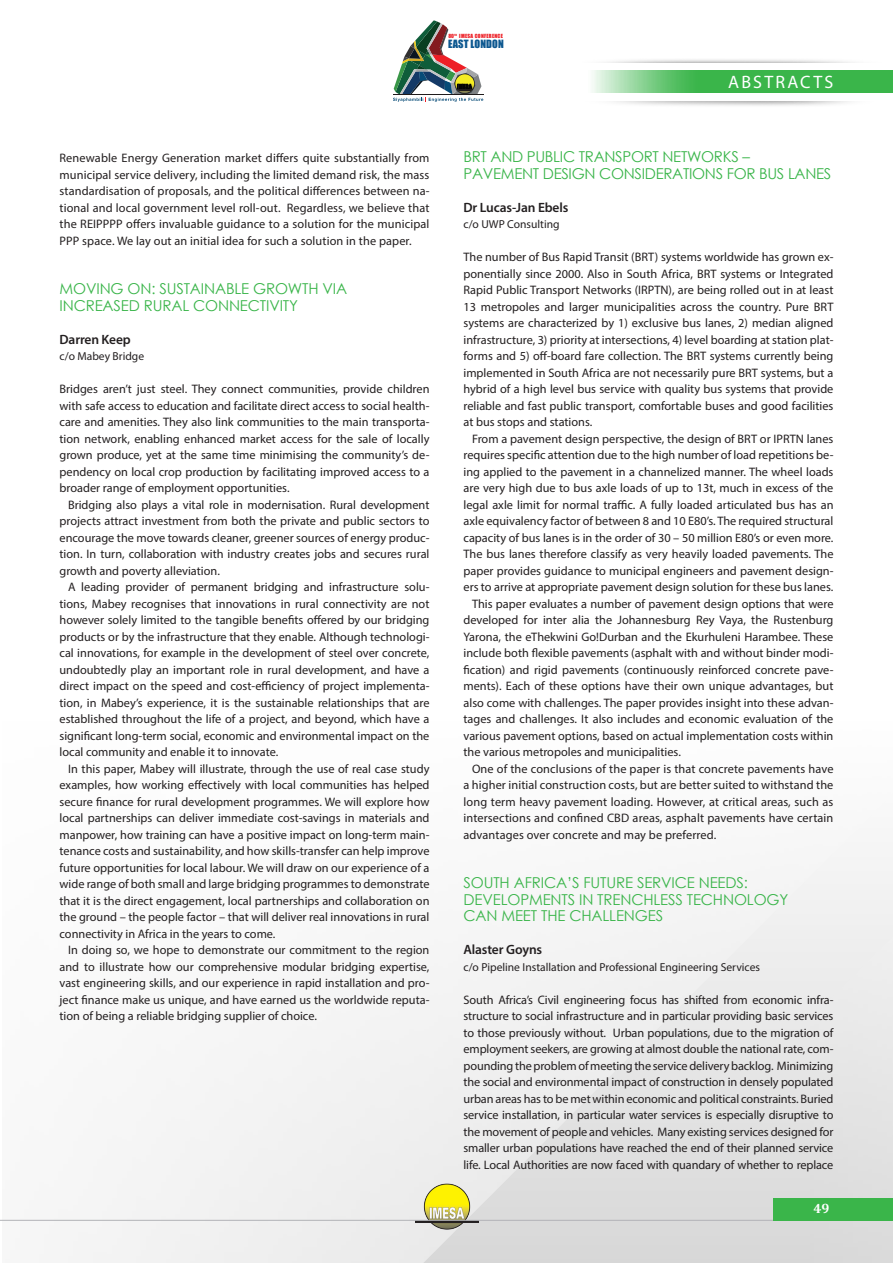
<style>
.page{position:relative;width:893px;height:1263px;background:#fff}
.page>*{position:absolute;margin:0;border:0;box-sizing:border-box;transform-origin:0 0}
.Body{font:18px "Myriad Pro";letter-spacing:.12em;color:#fff}
.Body_no_indent{font:15px/16.5px "Century Gothic";letter-spacing:-.01em;color:#3ab54a}
.Body_no_indent-2{font:600 13.5px "Myriad Pro";letter-spacing:-.01em;color:#231f20}
.t1{font:700 13.5px "Cambria";color:#fff}
.Body_no_indent-3{font:12.3px/16.5px "Myriad Pro";color:#231f20;text-align:justify}
.Body_no_indent-4{font:11.55px "Myriad Pro";color:#231f20}
.t2{font:10.5px "Impact";letter-spacing:.01em;color:#0d5890}
.t3{font:5.25px "Impact";letter-spacing:.05em;color:#ed1f26}
.t4{font:2.7px "Impact";color:#ed1f26}
</style>
<div class="page">
<hr style="left:393px;top:94px;width:91px;height:1px;background:#201c1d">
<img style="left:393px;top:20px;width:90px;height:82px">
<svg style="left:0;top:876px;width:810px;height:387px;fill:#f3f3f3"></svg>
<svg style="left:810px;top:855px;width:83px;height:408px;fill:#e8e8e8"></svg>
<img style="left:416px;top:1183px;width:62px;height:46px">
<hr style="left:0;top:1220px;width:850px;height:1px;background:#b2b3b7">
<div style="left:774px;top:1198px;width:119px;height:22px;background:#3ab54a"></div>
<svg style="left:592px;top:71px;width:301px;height:22px;background:#56bf64"></svg>
<p class="t3" style="left:448px;top:32px;width:56px">80 IMESA CONFERENCE</p>
<p class="t4" style="left:454px;top:33px;width:4px">TH</p>
<p class="t2" style="left:448px;top:36px;width:57px">EAST LONDON</p>
<p class="Body" style="left:728px;top:71px;width:107px">ABSTRACTS</p>
<p class="Body_no_indent-3" style="left:60px;top:150px;width:371px">Renewable Energy Generation market differs quite substantially from municipal service delivery, including the limited demand risk, the mass standardisation of proposals, and the political differences between na&shy;tional and local government level roll-out. Regardless, we believe that the REIPPPP offers invaluable guidance to a solution for the municipal PPP space. We lay out an initial idea for such a solution in the paper.</p>
<p class="Body_no_indent" style="left:60px;top:280px;width:289px">MOVING ON: SUSTAINABLE GROWTH VIA<br>INCREASED RURAL CONNECTIVITY</p>
<p class="Body_no_indent-2" style="left:60px;top:331px;width:73px">Darren Keep</p>
<p class="Body_no_indent-4" style="left:60px;top:349px;width:86px">c/o Mabey Bridge</p>
<p class="Body_no_indent-3" style="left:60px;top:381px;width:371px">Bridges aren’t just steel. They connect communities, provide children with safe access to education and facilitate direct access to social health&shy;care and amenities. They also link communities to the main transporta&shy;tion network, enabling enhanced market access for the sale of locally grown produce, yet at the same time minimising the community’s de&shy;pendency on local crop production by facilitating improved access to a broader range of employment opportunities.</p>
<p class="Body_no_indent-3" style="left:60px;top:496px;width:371px;text-indent:9px">Bridging also plays a vital role in modernisation. Rural development projects attract investment from both the private and public sectors to encourage the move towards cleaner, greener sources of energy produc&shy;tion. In turn, collaboration with industry creates jobs and secures rural growth and poverty alleviation.</p>
<p class="Body_no_indent-3" style="left:60px;top:579px;width:371px;text-indent:9px">A leading provider of permanent bridging and infrastructure solu&shy;tions, Mabey recognises that innovations in rural connectivity are not however solely limited to the tangible benefits offered by our bridging products or by the infrastructure that they enable. Although technologi&shy;cal innovations, for example in the development of steel over concrete, undoubtedly play an important role in rural development, and have a direct impact on the speed and cost-efficiency of project implementa&shy;tion, in Mabey’s experience, it is the sustainable relationships that are established throughout the life of a project, and beyond, which have a significant long-term social, economic and environmental impact on the local community and enable it to innovate.</p>
<p class="Body_no_indent-3" style="left:60px;top:760px;width:371px;text-indent:9px">In this paper, Mabey will illustrate, through the use of real case study examples, how working effectively with local communities has helped secure finance for rural development programmes. We will explore how local partnerships can deliver immediate cost-savings in materials and manpower, how training can have a positive impact on long-term main&shy;tenance costs and sustainability, and how skills-transfer can help improve future opportunities for local labour. We will draw on our experience of a wide range of both small and large bridging programmes to demonstrate that it is the direct engagement, local partnerships and collaboration on the ground – the people factor – that will deliver real innovations in rural connectivity in Africa in the years to come.</p>
<p class="Body_no_indent-3" style="left:60px;top:942px;width:371px;text-indent:9px">In doing so, we hope to demonstrate our commitment to the region and to illustrate how our comprehensive modular bridging expertise, vast engineering skills, and our experience in rapid installation and pro&shy;ject finance make us unique, and have earned us the worldwide reputa&shy;tion of being a reliable bridging supplier of choice.</p>
<p class="Body_no_indent" style="left:463px;top:148px;width:369px">BRT AND PUBLIC TRANSPORT NETWORKS –<br>PAVEMENT DESIGN CONSIDERATIONS FOR BUS LANES</p>
<p class="Body_no_indent-2" style="left:463px;top:199px;width:106px">Dr Lucas-Jan Ebels</p>
<p class="Body_no_indent-4" style="left:463px;top:217px;width:98px">c/o UWP Consulting</p>
<p class="Body_no_indent-3" style="left:463px;top:249px;width:371px">The number of Bus Rapid Transit (BRT) systems worldwide has grown ex&shy;ponentially since 2000. Also in South Africa, BRT systems or Integrated Rapid Public Transport Networks (IRPTN), are being rolled out in at least 13 metropoles and larger municipalities across the country. Pure BRT systems are characterized by 1) exclusive bus lanes, 2) median aligned infrastructure, 3) priority at intersections, 4) level boarding at station plat&shy;forms and 5) off-board fare collection. The BRT systems currently being implemented in South Africa are not necessarily pure BRT systems, but a hybrid of a high level bus service with quality bus systems that provide reliable and fast public transport, comfortable buses and good facilities at bus stops and stations.</p>
<p class="Body_no_indent-3" style="left:463px;top:430px;width:371px;text-indent:9px">From a pavement design perspective, the design of BRT or IPRTN lanes requires specific attention due to the high number of load repetitions be&shy;ing applied to the pavement in a channelized manner. The wheel loads are very high due to bus axle loads of up to 13t, much in excess of the legal axle limit for normal traffic. A fully loaded articulated bus has an axle equivalency factor of between 8 and 10 E80’s. The required structural capacity of bus lanes is in the order of 30 – 50 million E80’s or even more.<br>The bus lanes therefore classify as very heavily loaded pavements. The paper provides guidance to municipal engineers and pavement design&shy;ers to arrive at appropriate pavement design solution for these bus lanes.</p>
<p class="Body_no_indent-3" style="left:463px;top:595px;width:371px;text-indent:9px">This paper evaluates a number of pavement design options that were developed for inter alia the Johannesburg Rey Vaya, the Rustenburg Yarona, the eThekwini Go!Durban and the Ekurhuleni Harambee. These include both flexible pavements (asphalt with and without binder modi&shy;fication) and rigid pavements (continuously reinforced concrete pave&shy;ments). Each of these options have their own unique advantages, but also come with challenges. The paper provides insight into these advan&shy;tages and challenges. It also includes and economic evaluation of the various pavement options, based on actual implementation costs within the various metropoles and municipalities.</p>
<p class="Body_no_indent-3" style="left:463px;top:760px;width:371px;text-indent:9px">One of the conclusions of the paper is that concrete pavements have a higher initial construction costs, but are better suited to withstand the long term heavy pavement loading. However, at critical areas, such as intersections and confined CBD areas, asphalt pavements have certain advantages over concrete and may be preferred.</p>
<p class="Body_no_indent" style="left:463px;top:874px;width:326px">SOUTH AFRICA’S FUTURE SERVICE NEEDS:<br>DEVELOPMENTS IN TRENCHLESS TECHNOLOGY<br>CAN MEET THE CHALLENGES</p>
<p class="Body_no_indent-2" style="left:463px;top:941px;width:80px">Alaster Goyns</p>
<p class="Body_no_indent-4" style="left:463px;top:960px;width:298px">c/o Pipeline Installation and Professional Engineering Services</p>
<p class="Body_no_indent-3" style="left:463px;top:991px;width:371px">South Africa’s Civil engineering focus has shifted from economic infra&shy;structure to social infrastructure and in particular providing basic services to those previously without. Urban populations, due to the migration of employment seekers, are growing at almost double the national rate, com&shy;pounding the problem of meeting the service delivery backlog. Minimizing the social and environmental impact of construction in densely populated urban areas has to be met within economic and political constraints. Buried service installation, in particular water services is especially disruptive to the movement of people and vehicles. Many existing services designed for smaller urban populations have reached the end of their planned service life. Local Authorities are now faced with quandary of whether to replace</p>
<p class="t1" style="left:813px;top:1199px;width:17px">49</p>
</div>
